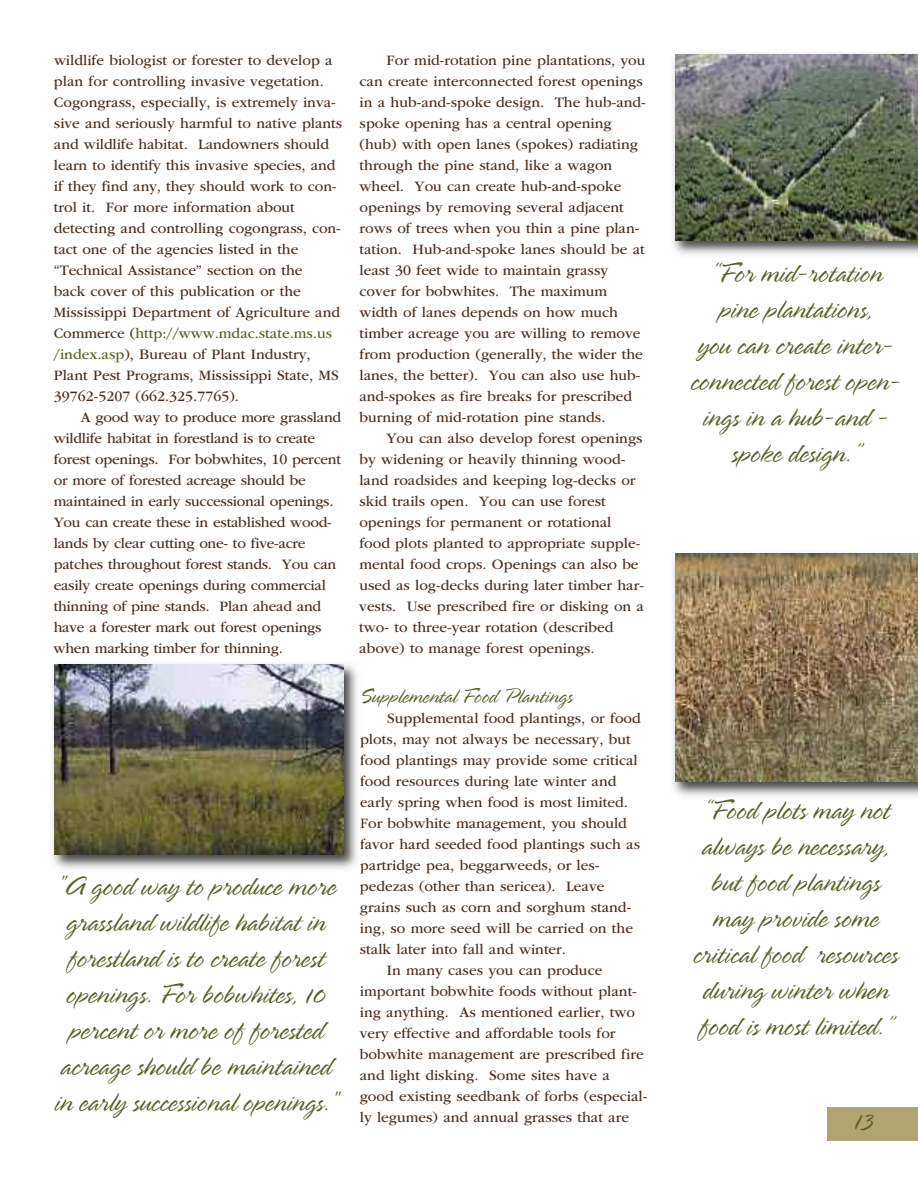
<style>
.page{position:relative;width:918px;height:1188px;background:#fff}
.page>*{position:absolute;margin:0;border:0;box-sizing:border-box;transform-origin:0 0}
.t1{font:300 30px/36px "Spring LP Std";color:#586028;text-align:center}
.t2{font:300 22.5px "Spring LP Std";color:#586028}
.t3{font:15px/21px "ITC Garamond Std";color:#4a3022}
.s1{color:#586028}
</style>
<div class="page">
<div style="left:827px;top:1107px;width:91px;height:34px;background:#b0a570"></div>
<img style="left:53px;top:664px;width:310px;height:210px">
<svg style="left:360px;top:737px;width:3px;height:10px"></svg>
<svg style="left:360px;top:755px;width:3px;height:10px"></svg>
<svg style="left:360px;top:776px;width:3px;height:10px"></svg>
<svg style="left:360px;top:800px;width:3px;height:7px"></svg>
<svg style="left:360px;top:819px;width:3px;height:9px"></svg>
<svg style="left:360px;top:839px;width:3px;height:10px"></svg>
<svg style="left:360px;top:863px;width:3px;height:10px"></svg>
<img style="left:54px;top:664px;width:289px;height:190px">
<img style="left:673px;top:53px;width:245px;height:202px">
<img style="left:675px;top:54px;width:243px;height:186px">
<img style="left:673px;top:553px;width:245px;height:243px">
<img style="left:675px;top:554px;width:243px;height:227px">
<p class="t3" style="left:54px;top:51px;width:290px">wildlife biologist or forester to develop a plan for controlling invasive vegetation.<br>Cogongrass, especially, is extremely inva&shy;sive and seriously harmful to native plants and wildlife habitat. Landowners should learn to identify this invasive species, and if they find any, they should work to con&shy;trol it. For more information about detecting and controlling cogongrass, con&shy;tact one of the agencies listed in the “Technical Assistance” section on the<br>back cover of this publication or the Mississippi Department of Agriculture and Commerce (<span class="s1">http://www.mdac.state.ms.us /index.asp</span>), Bureau of Plant Industry, Plant Pest Programs, Mississippi State, MS 39762-5207 (662.325.7765).</p>
<p class="t3" style="left:54px;top:408px;width:289px;text-indent:27px">A good way to produce more grassland wildlife habitat in forestland is to create forest openings. For bobwhites, 10 percent or more of forested acreage should be maintained in early successional openings.<br>You can create these in established wood&shy;lands by clear cutting one- to five-acre patches throughout forest stands. You can easily create openings during commercial thinning of pine stands. Plan ahead and have a forester mark out forest openings when marking timber for thinning.</p>
<h1 class="t1" style="left:54px;top:870px;width:285px">"A good way to produce more grassland wildlife habitat in forestland is to create forest openings. For bobwhites, 10 percent or more of forested acreage should be maintained in early successional openings."</h1>
<p class="t3" style="left:359px;top:51px;width:288px;text-indent:27px">For mid-rotation pine plantations, you can create interconnected forest openings in a hub-and-spoke design. The hub-and&shy;spoke opening has a central opening (hub) with open lanes (spokes) radiating through the pine stand, like a wagon wheel. You can create hub-and-spoke openings by removing several adjacent rows of trees when you thin a pine plan&shy;tation. Hub-and-spoke lanes should be at least 30 feet wide to maintain grassy cover for bobwhites. The maximum width of lanes depends on how much timber acreage you are willing to remove from production (generally, the wider the lanes, the better). You can also use hub&shy;and-spokes as fire breaks for prescribed burning of mid-rotation pine stands.</p>
<p class="t3" style="left:359px;top:429px;width:286px;text-indent:27px">You can also develop forest openings by widening or heavily thinning wood&shy;land roadsides and keeping log-decks or skid trails open. You can use forest openings for permanent or rotational food plots planted to appropriate supple&shy;mental food crops. Openings can also be used as log-decks during later timber har&shy;vests. Use prescribed fire or disking on a two- to three-year rotation (described above) to manage forest openings.</p>
<h2 class="t2" style="left:360px;top:688px;width:214px">Supplemental Food Plantings</h2>
<p class="t3" style="left:387px;top:709px;width:255px">Supplemental food plantings, or food</p>
<p class="t3" style="left:360px;top:730px;width:272px">plots, may not always be necessary, but</p>
<p class="t3" style="left:360px;top:751px;width:279px">food plantings may provide some critical</p>
<p class="t3" style="left:360px;top:772px;width:258px">food resources during late winter and</p>
<p class="t3" style="left:360px;top:793px;width:269px">early spring when food is most limited.</p>
<p class="t3" style="left:360px;top:814px;width:269px">For bobwhite management, you should</p>
<p class="t3" style="left:360px;top:835px;width:282px">favor hard seeded food plantings such as</p>
<p class="t3" style="left:360px;top:856px;width:241px">partridge pea, beggarweeds, or les-</p>
<p class="t3" style="left:360px;top:877px;width:246px">pedezas (other than sericea). Leave</p>
<p class="t3" style="left:360px;top:898px;width:273px">grains such as corn and sorghum stand-</p>
<p class="t3" style="left:360px;top:919px;width:275px">ing, so more seed will be carried on the</p>
<p class="t3" style="left:360px;top:940px;width:208px">stalk later into fall and winter.</p>
<p class="t3" style="left:387px;top:961px;width:217px">In many cases you can produce</p>
<p class="t3" style="left:360px;top:982px;width:279px">important bobwhite foods without plant-</p>
<p class="t3" style="left:360px;top:1003px;width:277px">ing anything. As mentioned earlier, two</p>
<p class="t3" style="left:360px;top:1024px;width:257px">very effective and affordable tools for</p>
<p class="t3" style="left:360px;top:1045px;width:285px">bobwhite management are prescribed fire</p>
<p class="t3" style="left:360px;top:1066px;width:252px">and light disking. Some sites have a</p>
<p class="t3" style="left:360px;top:1087px;width:289px">good existing seedbank of forbs (especial-</p>
<p class="t3" style="left:360px;top:1108px;width:271px">ly legumes) and annual grasses that are</p>
<h1 class="t1" style="left:854px;top:1103px;width:22px">13</h1>
<h1 class="t1" style="left:690px;top:257px;width:212px">“For mid-rotation pine plantations,<br>you can create inter&shy;connected forest open&shy;ings in a hub-and - spoke design.”</h1>
<h1 class="t1" style="left:693px;top:793px;width:206px">“Food plots may not always be necessary, but food plantings may provide some critical food resources during winter when food is most limited.”</h1>
</div>
